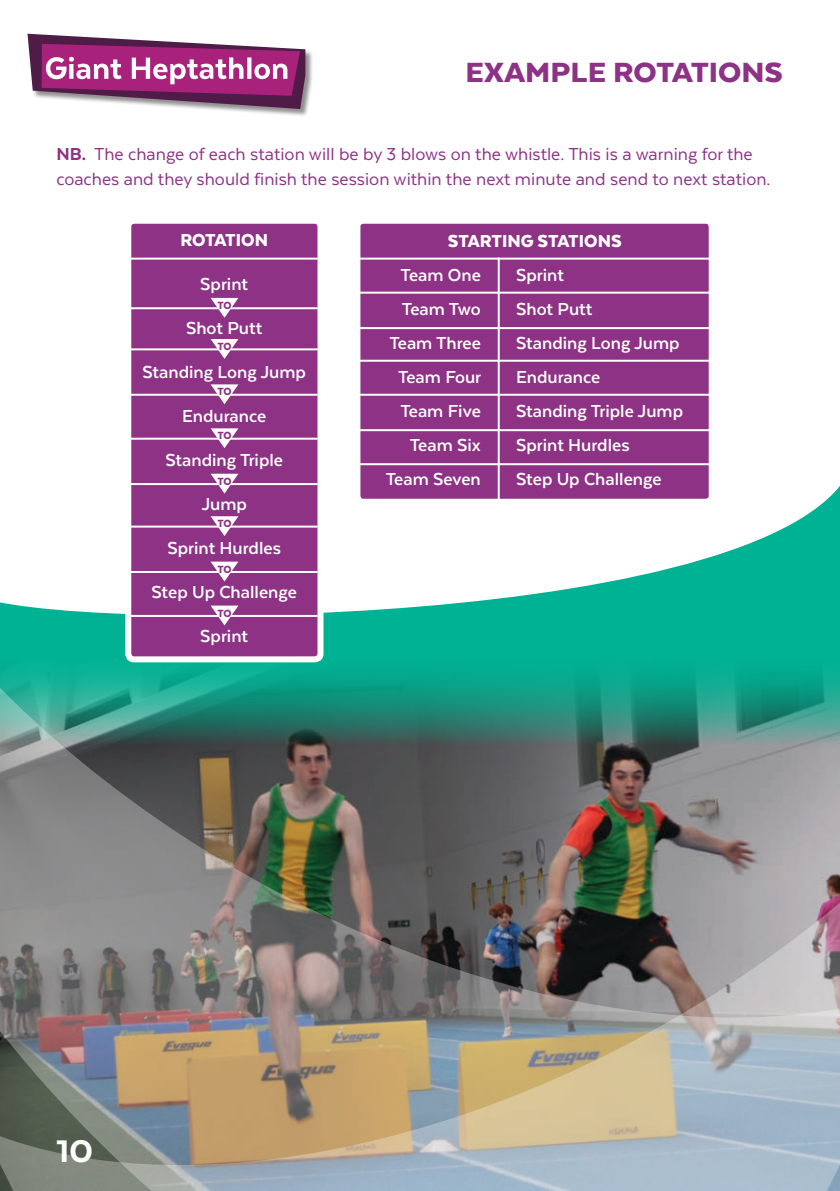
<style>
.page{position:relative;width:840px;height:1191px;background:#fff}
.page>*{position:absolute;margin:0;border:0;box-sizing:border-box;transform-origin:0 0}
.t1{font:800 36px "Texta";color:#fff;scale:1.08 1}
.t2{font:900 32px "Texta";color:#8d3285;scale:1.08 1}
.t3{font:700 20px "Texta";color:#fff}
.t4{font:20px/25.2px "Texta";color:#8d3285}
.t5{font:900 20px "Texta";color:#fff}
.t6{font:900 12px "Texta";letter-spacing:-.02em;color:#8d3285}
.s1{font-weight:800}
</style>
<div class="page">
<div style="left:28px;top:35px;width:285px;height:82px;background:#231f20;opacity:.5"></div>
<svg style="left:27px;top:34px;width:278px;height:75px"></svg>
<svg style="left:729px;top:487px;width:110px;height:64px"></svg>
<img style="left:0;top:551px;width:839px;height:640px">
<div style="left:357px;top:221px;width:354px;height:281px;background:#8d3285;border-radius:6px"></div>
<div style="left:354px;top:218px;width:360px;height:287px;border:6px solid #fff;border-radius:6px"></div>
<hr style="left:358px;top:258px;width:351px;height:2px;background:#fff">
<hr style="left:358px;top:292px;width:351px;height:2px;background:#fff">
<hr style="left:358px;top:327px;width:351px;height:2px;background:#fff">
<hr style="left:358px;top:360px;width:351px;height:2px;background:#fff">
<hr style="left:358px;top:394px;width:351px;height:2px;background:#fff">
<hr style="left:358px;top:429px;width:351px;height:2px;background:#fff">
<hr style="left:358px;top:463px;width:351px;height:2px;background:#fff">
<hr style="left:497px;top:258px;width:2px;height:241px;background:#fff">
<div style="left:128px;top:221px;width:192px;height:438px;background:#8d3285;border-radius:6px"></div>
<div style="left:125px;top:218px;width:198px;height:444px;border:6px solid #fff;border-radius:6px"></div>
<hr style="left:130px;top:258px;width:187px;height:2px;background:#fff">
<hr style="left:130px;top:307px;width:187px;height:2px;background:#fff">
<hr style="left:130px;top:348px;width:187px;height:2px;background:#fff">
<hr style="left:130px;top:394px;width:187px;height:2px;background:#fff">
<hr style="left:130px;top:438px;width:187px;height:2px;background:#fff">
<hr style="left:130px;top:483px;width:187px;height:2px;background:#fff">
<hr style="left:130px;top:525px;width:187px;height:2px;background:#fff">
<hr style="left:130px;top:571px;width:187px;height:2px;background:#fff">
<hr style="left:130px;top:615px;width:187px;height:2px;background:#fff">
<svg style="left:210px;top:298px;width:28px;height:20px"></svg>
<svg style="left:210px;top:339px;width:28px;height:20px"></svg>
<svg style="left:210px;top:384px;width:28px;height:20px"></svg>
<svg style="left:210px;top:428px;width:28px;height:20px"></svg>
<svg style="left:210px;top:474px;width:28px;height:19px"></svg>
<svg style="left:210px;top:516px;width:28px;height:20px"></svg>
<svg style="left:210px;top:561px;width:28px;height:20px"></svg>
<svg style="left:210px;top:605px;width:28px;height:20px"></svg>
<p class="t2" style="left:465px;top:55px;width:295px">EXAMPLE ROTATIONS</p>
<p class="t4" style="left:56px;top:141px;width:715px"><span class="s1">NB.</span> The change of each station will be by 3 blows on the whistle. This is a warning for the coaches and they should finish the session within the next minute and send to next station.</p>
<p class="t5" style="left:180px;top:229px;width:89px">ROTATION</p>
<p class="t3" style="left:200px;top:273px;width:49px">Sprint</p>
<p class="t3" style="left:186px;top:317px;width:78px">Shot Putt</p>
<p class="t3" style="left:142px;top:361px;width:165px">Standing Long Jump</p>
<p class="t3" style="left:182px;top:405px;width:86px">Endurance</p>
<p class="t3" style="left:165px;top:449px;width:119px">Standing Triple</p>
<p class="t3" style="left:201px;top:493px;width:47px">Jump</p>
<p class="t3" style="left:167px;top:537px;width:115px">Sprint Hurdles</p>
<p class="t3" style="left:151px;top:581px;width:147px">Step Up Challenge</p>
<p class="t3" style="left:200px;top:625px;width:49px">Sprint</p>
<p class="t6" style="left:217px;top:299px;width:16px">TO</p>
<p class="t6" style="left:217px;top:340px;width:16px">TO</p>
<p class="t6" style="left:217px;top:385px;width:16px">TO</p>
<p class="t6" style="left:217px;top:429px;width:16px">TO</p>
<p class="t6" style="left:217px;top:475px;width:16px">TO</p>
<p class="t6" style="left:217px;top:517px;width:16px">TO</p>
<p class="t6" style="left:217px;top:563px;width:16px">TO</p>
<p class="t6" style="left:217px;top:606px;width:16px">TO</p>
<p class="t5" style="left:447px;top:230px;width:175px">STARTING STATIONS</p>
<p class="t3" style="left:400px;top:265px;width:82px">Team One</p>
<p class="t3" style="left:401px;top:299px;width:80px">Team Two</p>
<p class="t3" style="left:389px;top:333px;width:93px">Team Three</p>
<p class="t3" style="left:398px;top:367px;width:85px">Team Four</p>
<p class="t3" style="left:400px;top:401px;width:82px">Team Five</p>
<p class="t3" style="left:409px;top:435px;width:72px">Team Six</p>
<p class="t3" style="left:385px;top:469px;width:96px">Team Seven</p>
<p class="t3" style="left:516px;top:265px;width:49px">Sprint</p>
<p class="t3" style="left:516px;top:299px;width:78px">Shot Putt</p>
<p class="t3" style="left:516px;top:333px;width:165px">Standing Long Jump</p>
<p class="t3" style="left:516px;top:367px;width:86px">Endurance</p>
<p class="t3" style="left:516px;top:401px;width:168px">Standing Triple Jump</p>
<p class="t3" style="left:516px;top:435px;width:115px">Sprint Hurdles</p>
<p class="t3" style="left:516px;top:469px;width:147px">Step Up Challenge</p>
<p class="t1" style="left:56px;top:1132px;width:36px">10</p>
</div>
